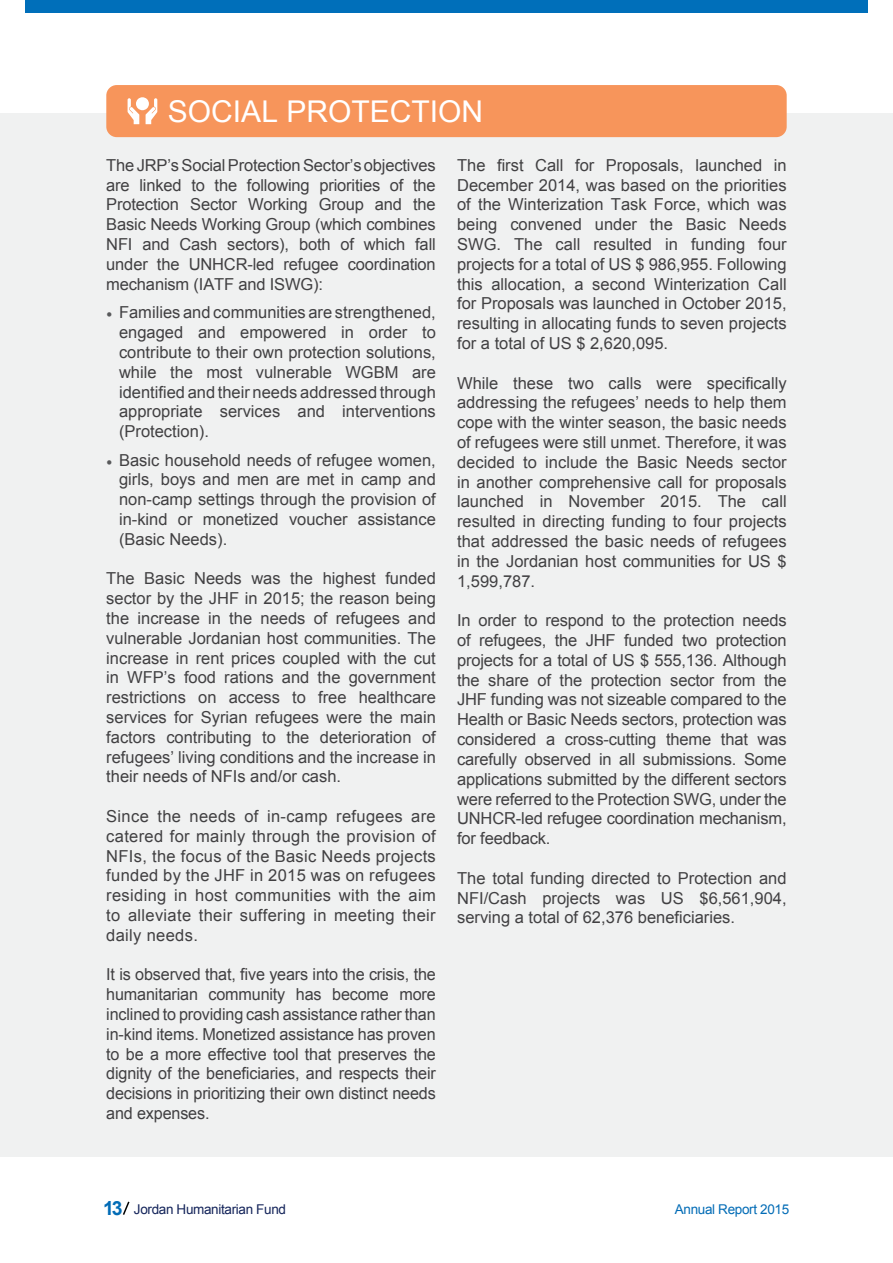
<style>
.page{position:relative;width:893px;height:1263px;background:#fff}
.page>*{position:absolute;margin:0;border:0;box-sizing:border-box;transform-origin:0 0}
.t1{font:30px "Arial";color:#fff}
.t2{font:16.5px/19.8px "Arial";color:#414042;text-align:justify}
.t3{font:13.5px "Arial";letter-spacing:-.025em;color:#14245a}
.t4{font:13.5px "Arial";letter-spacing:-.025em;color:#036cb6}
.s1{font-family:"Minion Pro";color:#58595b}
.s2{font-weight:700;font-size:19.5px;color:#036cb6}
</style>
<div class="page">
<svg style="left:122px;top:1201px;width:8px;height:14px"></svg>
<div style="left:25px;top:0;width:843px;height:13px;background:#006fba"></div>
<div style="left:0;top:114px;width:893px;height:1043px;background:#f0f1f1"></div>
<div style="left:106px;top:85px;width:681px;height:52px;background:#f7955b;border-radius:10px"></div>
<svg style="left:128px;top:97px;width:29px;height:27px"></svg>
<h1 class="t1" style="left:168px;top:92px;width:317px">SOCIAL PROTECTION</h1>
<p class="t2" style="left:106px;top:155px;width:331px">The JRP’s Social Protection Sector’s objectives are linked to the following priorities of the Protection Sector Working Group and the Basic Needs Working Group (which combines NFI and Cash sectors), both of which fall under the UNHCR-led refugee coordination mechanism (IATF and ISWG):</p>
<p class="t2" style="left:119px;top:303px;width:318px;text-indent:-13px"><span class="s1">•</span> Families and communities are strengthened, engaged and empowered in order to contribute to their own protection solutions, while the most vulnerable WGBM are identified and their needs addressed through appropriate services and interventions (Protection).</p>
<p class="t2" style="left:119px;top:450px;width:318px;text-indent:-13px"><span class="s1">•</span> Basic household needs of refugee women, girls, boys and men are met in camp and non-camp settings through the provision of in-kind or monetized voucher assistance (Basic Needs).</p>
<p class="t2" style="left:106px;top:569px;width:331px">The Basic Needs was the highest funded sector by the JHF in 2015; the reason being the increase in the needs of refugees and vulnerable Jordanian host communities. The increase in rent prices coupled with the cut in WFP’s food rations and the government restrictions on access to free healthcare services for Syrian refugees were the main factors contributing to the deterioration of refugees’ living conditions and the increase in their needs of NFIs and/or cash.</p>
<p class="t2" style="left:106px;top:806px;width:331px">Since the needs of in-camp refugees are catered for mainly through the provision of NFIs, the focus of the Basic Needs projects funded by the JHF in 2015 was on refugees residing in host communities with the aim to alleviate their suffering in meeting their daily needs.</p>
<p class="t2" style="left:106px;top:965px;width:331px">It is observed that, five years into the crisis, the humanitarian community has become more inclined to providing cash assistance rather than in-kind items. Monetized assistance has proven to be a more effective tool that preserves the dignity of the beneficiaries, and respects their decisions in prioritizing their own distinct needs and expenses.</p>
<p class="t2" style="left:457px;top:155px;width:331px">The first Call for Proposals, launched in December 2014, was based on the priorities of the Winterization Task Force, which was being convened under the Basic Needs SWG. The call resulted in funding four projects for a total of US $ 986,955. Following this allocation, a second Winterization Call for Proposals was launched in October 2015, resulting in allocating funds to seven projects for a total of US $ 2,620,095.</p>
<p class="t2" style="left:457px;top:373px;width:331px">While these two calls were specifically addressing the refugees’ needs to help them cope with the winter season, the basic needs of refugees were still unmet. Therefore, it was decided to include the Basic Needs sector in another comprehensive call for proposals launched in November 2015. The call resulted in directing funding to four projects that addressed the basic needs of refugees in the Jordanian host communities for US $ 1,599,787.</p>
<p class="t2" style="left:457px;top:611px;width:331px">In order to respond to the protection needs of refugees, the JHF funded two protection projects for a total of US $ 555,136. Although the share of the protection sector from the JHF funding was not sizeable compared to the Health or Basic Needs sectors, protection was considered a cross-cutting theme that was carefully observed in all submissions. Some applications submitted by the different sectors were referred to the Protection SWG, under the UNHCR-led refugee coordination mechanism, for feedback.</p>
<p class="t2" style="left:457px;top:868px;width:331px">The total funding directed to Protection and NFI/Cash projects was US $6,561,904, serving a total of 62,376 beneficiaries.</p>
<p class="t3" style="left:103px;top:1200px;width:184px"><span class="s2">13</span> Jordan Humanitarian Fund</p>
<p class="t4" style="left:675px;top:1200px;width:116px">Annual Report 2015</p>
</div>
